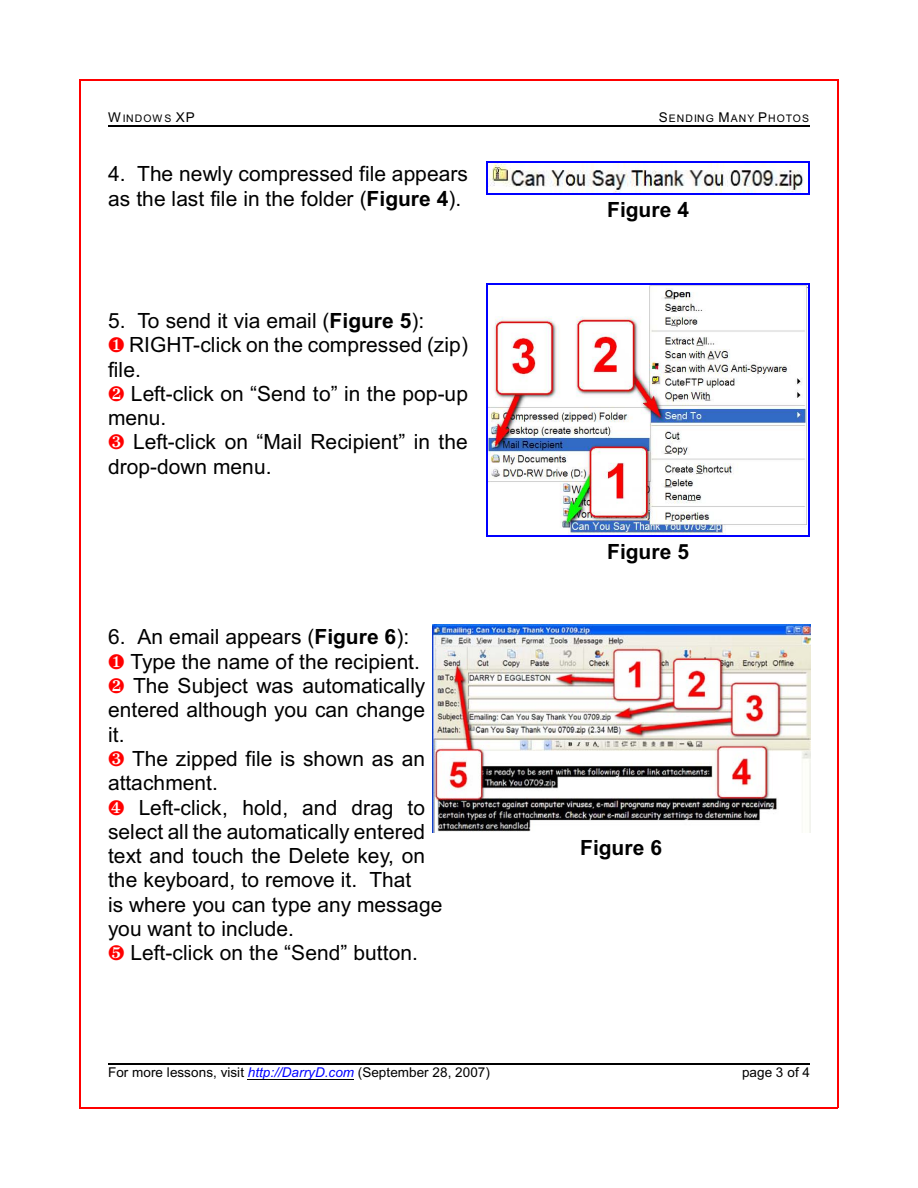
<style>
.page{position:relative;width:918px;height:1188px;background:#fff}
.page>*{position:absolute;margin:0;border:0;box-sizing:border-box;transform-origin:0 0}
.t1{font:21px/24.3px "Arial";letter-spacing:.005em;color:#000}
.t2{font:700 21px "Arial";letter-spacing:.005em;color:#000}
.t3{font:13.5px "Arial";letter-spacing:.005em;color:#000}
.t4{font:10.5px "Arial";letter-spacing:.105em;color:#000}
.s1{font-size:13.5px}
.s2{font-weight:700}
.s3{color:#f00}
.s4{font-style:italic;color:#00f}
</style>
<div class="page">
<hr style="left:80px;top:80px;width:1px;height:1028px;background:#f00">
<hr style="left:837px;top:80px;width:1px;height:1028px;background:#f00">
<hr style="left:80px;top:80px;width:758px;height:1px;background:#f00">
<hr style="left:80px;top:1107px;width:758px;height:1px;background:#f00">
<hr style="left:108px;top:125px;width:702px;height:1px;background:#000">
<hr style="left:248px;top:1079px;width:106px;height:1px;background:#000">
<hr style="left:108px;top:1063px;width:702px;height:1px;background:#000">
<img style="left:487px;top:163px;width:322px;height:30px">
<hr style="left:486px;top:161px;width:1px;height:33px;background:#00f">
<hr style="left:809px;top:161px;width:1px;height:33px;background:#00f">
<hr style="left:486px;top:161px;width:324px;height:2px;background:#00f">
<hr style="left:486px;top:193px;width:324px;height:2px;background:#00f">
<img style="left:487px;top:285px;width:322px;height:250px">
<hr style="left:486px;top:284px;width:1px;height:252px;background:#00f">
<hr style="left:809px;top:284px;width:1px;height:252px;background:#00f">
<hr style="left:486px;top:284px;width:324px;height:1px;background:#00f">
<hr style="left:486px;top:535px;width:324px;height:2px;background:#00f">
<img style="left:432px;top:624px;width:378px;height:208px">
<p class="t4" style="left:108px;top:114px;width:88px"><span class="s1">W</span> INDOWS <span class="s1">XP</span></p>
<p class="t4" style="left:659px;top:114px;width:152px"><span class="s1">S</span>ENDING <span class="s1">M</span>ANY <span class="s1">P</span>HOTOS</p>
<p class="t1" style="left:108px;top:163px;width:361px;line-height:24.9px">4. The newly compressed file appears as the last file in the folder (<span class="s2">Figure 4</span>).</p>
<p class="t1" style="left:108px;top:310px;width:318px">5. To send it via email (<span class="s2">Figure 5</span>):</p>
<p class="t1" style="left:108px;top:335px;width:362px"><span class="s3">➢</span> RIGHT-click on the compressed (zip) file.</p>
<p class="t1" style="left:108px;top:383px;width:362px;text-indent:23px">Left-click on “Send to” in the pop-up menu.</p>
<p class="t1" style="left:108px;top:432px;width:361px;text-indent:25px">Left-click on “Mail Recipient” in the drop-down menu.</p>
<p class="t1" style="left:108px;top:627px;width:303px">6. An email appears (<span class="s2">Figure 6</span>):</p>
<p class="t1" style="left:108px;top:651px;width:314px"><span class="s3">➢</span> Type the name of the recipient.</p>
<p class="t1" style="left:133px;top:675px;width:294px">The Subject was automatically</p>
<p class="t1" style="left:108px;top:700px;width:319px">entered although you can change</p>
<p class="t1" style="left:108px;top:724px;width:18px">it.</p>
<p class="t1" style="left:132px;top:748px;width:295px">The zipped file is shown as an</p>
<p class="t1" style="left:108px;top:773px;width:111px">attachment.</p>
<p class="t1" style="left:139px;top:797px;width:288px">Left-click, hold, and drag to</p>
<p class="t1" style="left:108px;top:821px;width:319px">select all the automatically entered</p>
<p class="t1" style="left:108px;top:846px;width:319px">text and touch the Delete key, on</p>
<p class="t1" style="left:108px;top:870px;width:305px">the keyboard, to remove it. That</p>
<p class="t1" style="left:108px;top:894px;width:336px">is where you can type any message</p>
<p class="t1" style="left:108px;top:918px;width:188px">you want to include.</p>
<p class="t1" style="left:131px;top:943px;width:289px">Left-click on the “Send” button.</p>
<p class="t2" style="left:607px;top:202px;width:83px">Figure 4</p>
<p class="t2" style="left:607px;top:544px;width:83px">Figure 5</p>
<p class="t2" style="left:580px;top:840px;width:83px">Figure 6</p>
<p class="t3" style="left:108px;top:1067px;width:383px">For more lessons, visit <span class="s4">http://DarryD.com</span> (September 28, 2007)</p>
<p class="t3" style="left:742px;top:1067px;width:69px">page 3 of 4</p>
</div>
